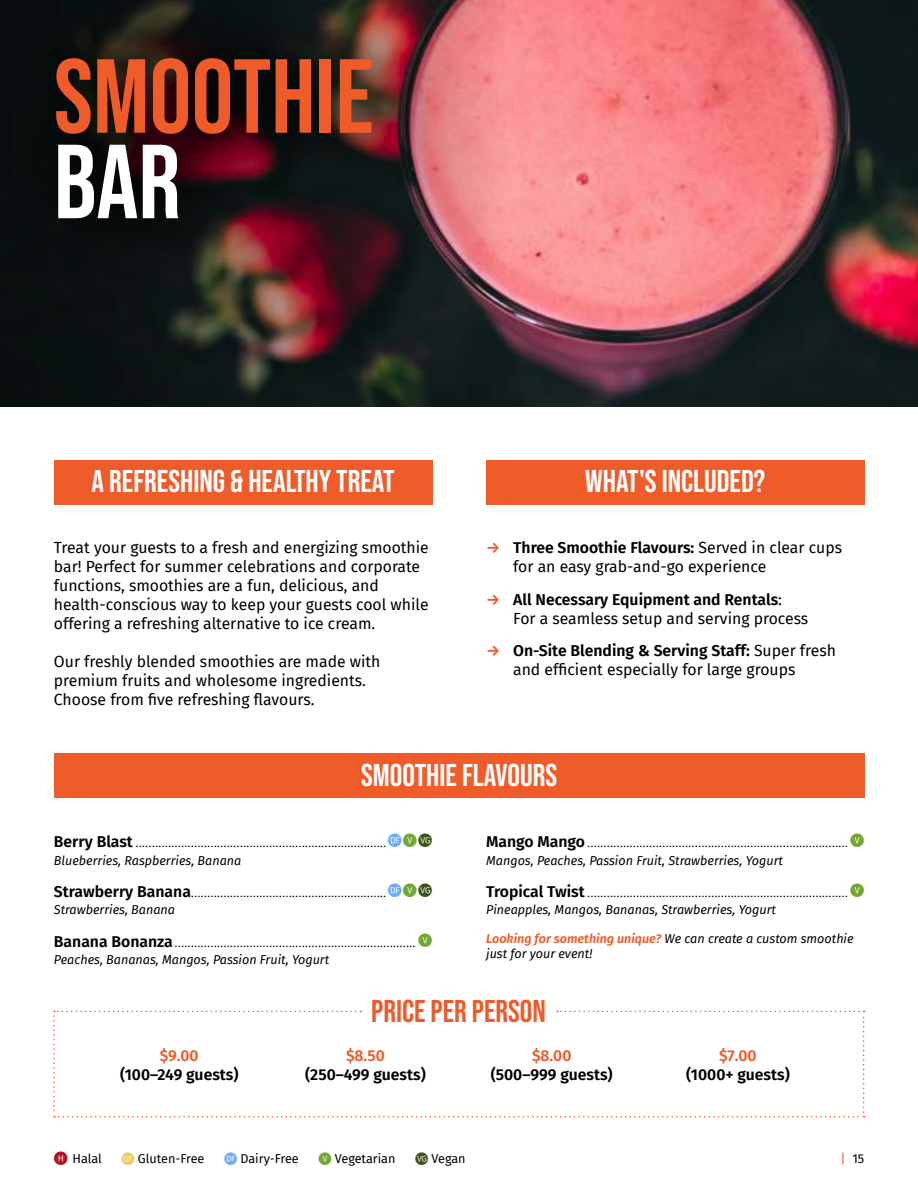
<style>
.page{position:relative;width:918px;height:1188px;background:#fff}
.page>*{position:absolute;margin:0;border:0;box-sizing:border-box;transform-origin:0 0}
.t1{font:105px "Bebas Neue";color:#f05b2a}
.t2{font:105px "Bebas Neue";color:#fff}
.t3{font:31.5px "Bebas Neue";color:#fff}
.t4{font:31.5px "Bebas Neue";color:#f05b2a}
.t5{font:15.75px/18.9px "Fira Sans";color:#000}
.t6{font:300 15.75px "Fira Sans";color:#000}
.t7{font:600 15.75px "Fira Sans";color:#000}
.t8{font:600 15.75px "Fira Sans";color:#f05b2a}
.t9{font:12.75px "Fira Sans";color:#000}
.t10{font:italic 12.6px/15.1px "Fira Sans";color:#000}
.t11{font:12.6px "Fira Sans";color:#000}
.s1{font-weight:600;color:#f05b2a}
.s2{font-weight:600}
.s3{font-family:"Glyphter";font-weight:400;font-size:13.5px;color:#6dacf8}
.s4{font-family:"Glyphter";font-weight:400;font-size:13.5px;color:#74a632}
.s5{font-family:"Glyphter";font-weight:400;font-size:13.5px;color:#3a5314}
.s6{font-family:"Glyphter";font-size:13.5px;color:#ac1622}
.s7{font-family:"Glyphter";color:#ebc95d}
.s8{font-family:"Glyphter";color:#6dacf8}
.s9{font-family:"Glyphter";color:#74a632}
.s10{font-family:"Glyphter";color:#3a5314}
.s11{color:#f05b2a}
</style>
<div class="page">
<img style="left:627px;top:0;width:291px;height:406px">
<svg style="left:0;top:0;width:627px;height:406px;background:#805052"></svg>
<div style="left:486px;top:460px;width:378px;height:44px;background:#f05b2a"></div>
<div style="left:54px;top:460px;width:378px;height:44px;background:#f05b2a"></div>
<div style="left:54px;top:753px;width:810px;height:45px;background:#f05b2a"></div>
<div style="left:0;top:0;width:442px;height:285px;background:#000;opacity:.7"></div>
<svg style="left:53px;top:1011px;width:812px;height:107px"></svg>
<h1 class="t1" style="left:54px;top:37px;width:321px">SMOOTHIE</h1>
<h1 class="t2" style="left:54px;top:122px;width:128px">BAR</h1>
<h2 class="t3" style="left:92px;top:464px;width:304px">A REFRESHING &amp; HEALTHY TREAT</h2>
<p class="t5" style="left:54px;top:538px;width:376px">Treat your guests to a fresh and energizing smoothie bar! Perfect for summer celebrations and corporate functions, smoothies are a fun, delicious, and health-conscious way to keep your guests cool while offering a refreshing alternative to ice cream.</p>
<p class="t5" style="left:54px;top:652px;width:328px">Our freshly blended smoothies are made with premium fruits and wholesome ingredients.<br>Choose from five refreshing flavours.</p>
<h2 class="t3" style="left:585px;top:464px;width:181px">WHAT'S INCLUDED?</h2>
<p class="t5" style="left:513px;top:538px;width:330px;text-indent:-27px"><span class="s1">→</span> <span class="s2">Three Smoothie Flavours:</span> Served in clear cups for an easy grab-and-go experience</p>
<p class="t5" style="left:513px;top:589px;width:297px;text-indent:-27px"><span class="s1">→</span> <span class="s2">All Necessary Equipment and Rentals</span>:<br>For a seamless setup and serving process</p>
<p class="t5" style="left:513px;top:641px;width:324px;text-indent:-27px"><span class="s1">→</span> <span class="s2">On-Site Blending &amp; Serving Staff:</span> Super fresh and efficient especially for large groups</p>
<h2 class="t3" style="left:361px;top:758px;width:198px">SMOOTHIE FLAVOURS</h2>
<p class="t6" style="left:54px;top:831px;width:379px"><span class="s2">Berry Blast</span> .............................................................................<span class="s3">B</span><span class="s4">C</span><span class="s5">E</span></p>
<p class="t10" style="left:54px;top:852px;width:189px">Blueberries, Raspberries, Banana</p>
<p class="t6" style="left:54px;top:880px;width:379px"><span class="s2">Strawberry Banana</span>............................................................<span class="s3">B</span><span class="s4">C</span><span class="s5">E</span></p>
<p class="t10" style="left:54px;top:902px;width:123px">Strawberries, Banana</p>
<p class="t6" style="left:54px;top:930px;width:379px"><span class="s2">Banana Bonanza</span>.......................................................................... <span class="s4">C</span></p>
<p class="t10" style="left:54px;top:952px;width:277px">Peaches, Bananas, Mangos, Passion Fruit, Yogurt</p>
<p class="t6" style="left:486px;top:831px;width:379px"><span class="s2">Mango Mango</span>................................................................................ <span class="s4">C</span></p>
<p class="t10" style="left:486px;top:852px;width:298px">Mangos, Peaches, Passion Fruit, Strawberries, Yogurt</p>
<p class="t6" style="left:486px;top:880px;width:379px"><span class="s2">Tropical Twist</span>................................................................................ <span class="s4">C</span></p>
<p class="t10" style="left:486px;top:902px;width:291px">Pineapples, Mangos, Bananas, Strawberries, Yogurt</p>
<p class="t10" style="left:486px;top:931px;width:369px"><span class="s1">Looking for something unique?</span> We can create a custom smoothie just for your event!</p>
<p class="t8" style="left:160px;top:1043px;width:40px">$9.00</p>
<p class="t7" style="left:120px;top:1062px;width:120px">(100–249 guests)</p>
<h2 class="t4" style="left:371px;top:993px;width:176px">PRICE PER PERSON</h2>
<p class="t8" style="left:346px;top:1043px;width:40px">$8.50</p>
<p class="t7" style="left:305px;top:1062px;width:122px">(250–499 guests)</p>
<p class="t8" style="left:532px;top:1043px;width:41px">$8.00</p>
<p class="t7" style="left:491px;top:1062px;width:123px">(500–999 guests)</p>
<p class="t8" style="left:719px;top:1043px;width:39px">$7.00</p>
<p class="t7" style="left:686px;top:1062px;width:105px">(1000+ guests)</p>
<p class="t11" style="left:54px;top:1149px;width:49px"><span class="s6">D</span> Halal</p>
<p class="t11" style="left:122px;top:1149px;width:84px"><span class="s7">A</span> Gluten-Free</p>
<p class="t11" style="left:225px;top:1149px;width:76px"><span class="s8">B</span> Dairy-Free</p>
<p class="t11" style="left:319px;top:1149px;width:78px"><span class="s9">C</span> Vegetarian</p>
<p class="t11" style="left:416px;top:1149px;width:52px"><span class="s10">E</span> Vegan</p>
<p class="t9" style="left:841px;top:1149px;width:25px"><span class="s11">|</span> 15</p>
</div>
